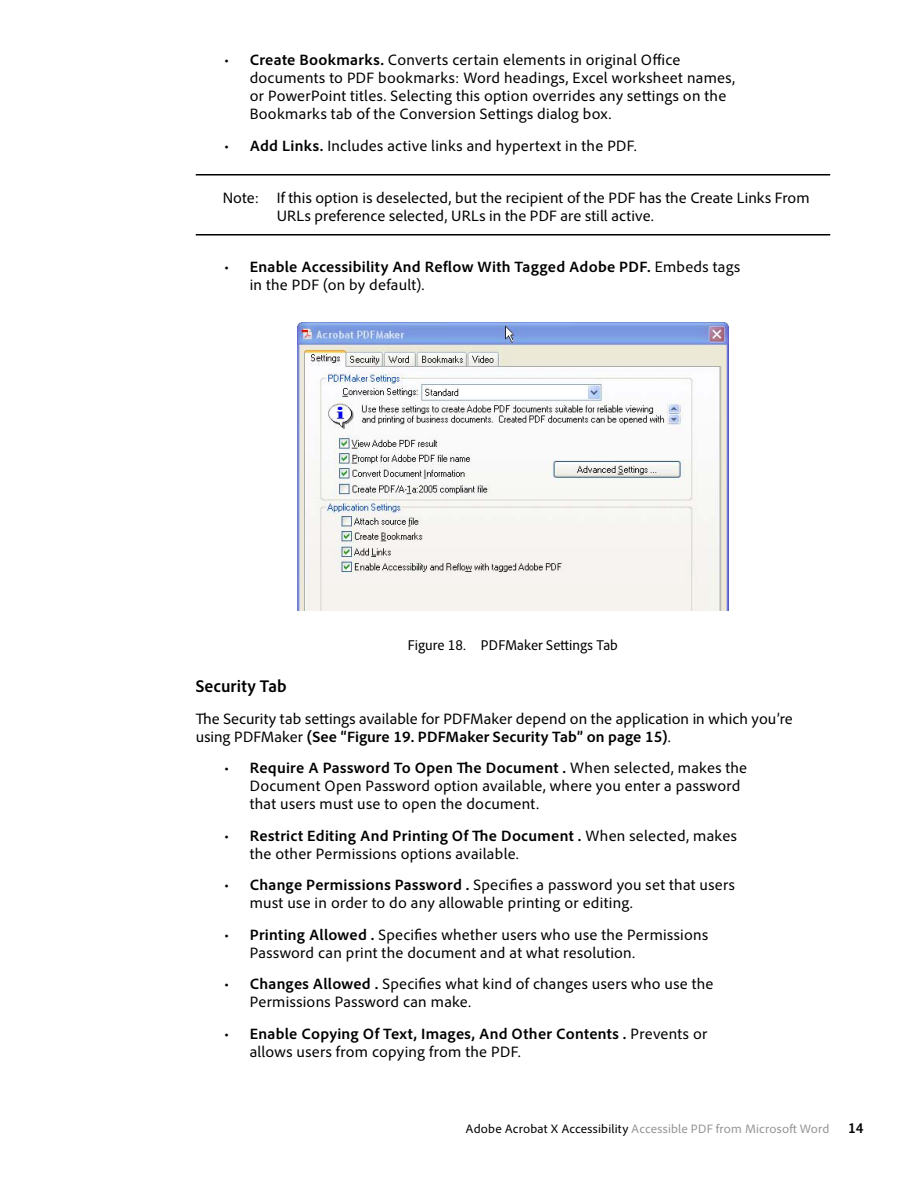
<style>
.page{position:relative;width:918px;height:1188px;background:#fff}
.page>*{position:absolute;margin:0;border:0;box-sizing:border-box;transform-origin:0 0}
.Heading_3{font:700 semi-condensed 18px "Adobe Clean";letter-spacing:.005em;color:#000}
.Body_Text{font:15.75px/18px "Adobe Clean";letter-spacing:.015em;color:#000}
.t1{font:700 15.75px/18px "Adobe Clean";letter-spacing:.015em;color:#000}
.t2{font:semi-condensed 15px "Adobe Clean";color:#000}
.t3{font:12.75px "Adobe Clean";letter-spacing:.015em;color:#939598}
.s1{font-weight:700}
.s2{font-weight:400}
.s3{color:#000}
.s4{font-weight:700;font-stretch:semi-condensed;font-size:15px;color:#000}
</style>
<div class="page">
<hr style="left:196px;top:174px;width:634px;height:2px;background:#000">
<hr style="left:196px;top:234px;width:634px;height:2px;background:#000">
<img style="left:297px;top:323px;width:432px;height:288px">
<p class="Body_Text" style="left:250px;top:51px;width:487px;text-indent:-25px">• <span class="s1">Create Bookmarks.</span> Converts certain elements in original Office documents to PDF bookmarks: Word headings, Excel worksheet names, or PowerPoint titles. Selecting this option overrides any settings on the Bookmarks tab of the Conversion Settings dialog box.</p>
<p class="Body_Text" style="left:224px;top:136px;width:414px">• <span class="s1">Add Links.</span> Includes active links and hypertext in the PDF.</p>
<p class="Body_Text" style="left:277px;top:188px;width:534px;text-indent:-54px">Note: If this option is deselected, but the recipient of the PDF has the Create Links From<br>URLs preference selected, URLs in the PDF are still active.</p>
<p class="t1" style="left:250px;top:258px;width:492px;text-indent:-25px"><span class="s2">•</span> Enable Accessibility And Reflow With Tagged Adobe PDF. <span class="s2">Embeds tags in the PDF (on by default).</span></p>
<p class="t2" style="left:408px;top:636px;width:212px">Figure 18. PDFMaker Settings Tab</p>
<h3 class="Heading_3" style="left:196px;top:675px;width:92px">Security Tab</h3>
<p class="Body_Text" style="left:196px;top:709px;width:599px">The Security tab settings available for PDFMaker depend on the application in which you’re using PDFMaker <span class="s1">(See “Figure 19. PDFMaker Security Tab” on page 15)</span>.</p>
<p class="Body_Text" style="left:250px;top:759px;width:499px;text-indent:-25px">• <span class="s1">Require A Password To Open The Document .</span> When selected, makes the<br>Document Open Password option available, where you enter a password that users must use to open the document.</p>
<p class="Body_Text" style="left:250px;top:826px;width:489px;text-indent:-25px">• <span class="s1">Restrict Editing And Printing Of The Document .</span> When selected, makes the other Permissions options available.</p>
<p class="Body_Text" style="left:250px;top:876px;width:487px;text-indent:-25px">• <span class="s1">Change Permissions Password .</span> Specifies a password you set that users must use in order to do any allowable printing or editing.</p>
<p class="Body_Text" style="left:250px;top:925px;width:460px;text-indent:-25px">• <span class="s1">Printing Allowed .</span> Specifies whether users who use the Permissions<br>Password can print the document and at what resolution.</p>
<p class="Body_Text" style="left:250px;top:975px;width:465px;text-indent:-25px">• <span class="s1">Changes Allowed .</span> Specifies what kind of changes users who use the<br>Permissions Password can make.</p>
<p class="Body_Text" style="left:250px;top:1024px;width:459px;text-indent:-25px">• <span class="s1">Enable Copying Of Text, Images, And Other Contents .</span> Prevents or allows users from copying from the PDF.</p>
<p class="t3" style="left:466px;top:1121px;width:400px"><span class="s3">Adobe Acrobat X Accessibility</span> Accessible PDF from Microsoft Word <span class="s4">14</span></p>
</div>
